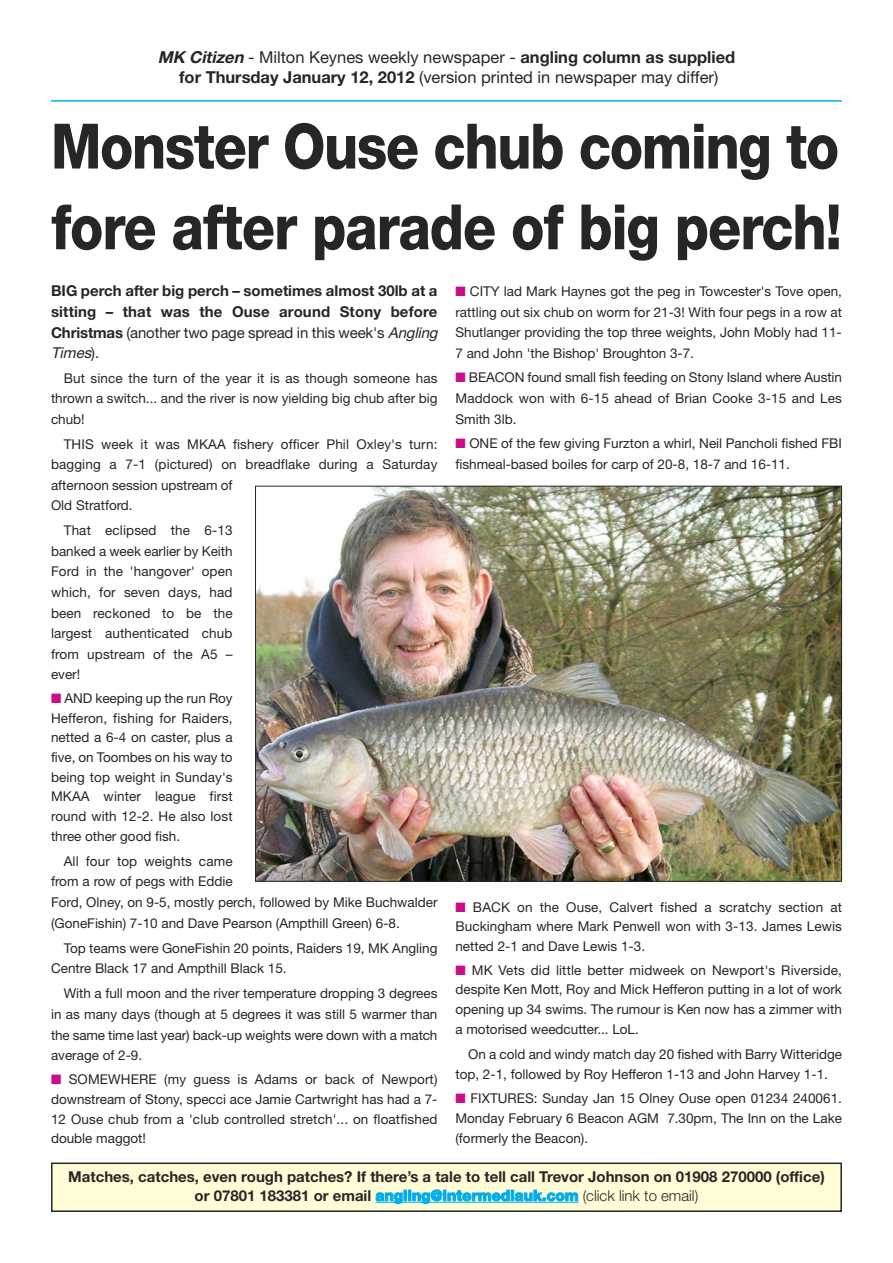
<style>
.page{position:relative;width:893px;height:1263px;background:#fff}
.page>*{position:absolute;margin:0;border:0;box-sizing:border-box;transform-origin:0 0}
.t1{font:800 62.55px/80.7px "Helvetica Neue";letter-spacing:-.025em;color:#272627;scale:.87 1}
.t2{font:16.5px/19.8px "Helvetica Neue";color:#272627;text-align:center}
.t3{font:700 15px/20.5px "Helvetica Neue";color:#272627}
.t4{font:13.5px/20.5px "Helvetica Neue";color:#272627;text-align:justify}
.s1{font-weight:700;font-style:italic}
.s2{font-weight:700}
.s3{font-weight:400}
.s4{font-weight:400;font-style:italic}
.s5{color:#ca0d89}
.s6{font-weight:800;color:#00aded}
.s7{font-weight:300}
</style>
<div class="page">
<hr style="left:51px;top:100px;width:791px;height:2px;background:#00aded">
<div style="left:52px;top:1163px;width:789px;height:48px;background:#fffcd6"></div>
<div style="left:51px;top:1162px;width:791px;height:50px;border:2px solid #272627"></div>
<hr style="left:375px;top:1202px;width:204px;height:1px;background:#00aded">
<img style="left:257px;top:488px;width:583px;height:392px">
<p class="t2" style="left:158px;top:49px;width:579px"><span class="s1">MK Citizen</span> - Milton Keynes weekly newspaper - <span class="s2">angling column as supplied for Thursday January 12, 2012</span> (version printed in newspaper may differ)</p>
<h1 class="t1" style="left:51px;top:111px;width:910px">Monster Ouse chub coming to fore after parade of big perch!</h1>
<p class="t3" style="left:51px;top:282px;width:391px">BIG perch after big perch – sometimes almost 30lb at a sitting – that was the Ouse around Stony before Christmas <span class="s3">(another two page spread in this week's</span> <span class="s4">Angling Times</span><span class="s3">) .</span></p>
<p class="t4" style="left:51px;top:369px;width:388px;text-indent:13px">But since the turn of the year it is as though someone has thrown a switch... and the river is now yielding big chub after big chub!</p>
<p class="t4" style="left:51px;top:435px;width:388px;text-align:left;text-indent:13px">THIS week it was MKAA fishery officer Phil Oxley's turn: bagging a 7-1 (pictured) on breadflake during a Saturday afternoon session upstream of<br>Old Stratford.</p>
<p class="t4" style="left:51px;top:521px;width:183px;text-indent:13px">That eclipsed the 6-13 banked a week earlier by Keith Ford in the 'hangover' open which, for seven days, had been reckoned to be the largest authenticated chub from upstream of the A5 – ever!</p>
<p class="t4" style="left:51px;top:690px;width:183px;line-height:19.6px"><span class="s5">■</span> AND keeping up the run Roy Hefferon, fishing for Raiders, netted a 6-4 on caster, plus a five, on Toombes on his way to being top weight in Sunday's MKAA winter league first round with 12-2. He also lost three other good fish.</p>
<p class="t4" style="left:51px;top:852px;width:388px;text-align:left;text-indent:13px">All four top weights came<br>from a row of pegs with Eddie<br>Ford, Olney, on 9-5, mostly perch, followed by Mike Buchwalder (GoneFishin) 7-10 and Dave Pearson (Ampthill Green) 6-8.</p>
<p class="t4" style="left:51px;top:939px;width:388px;text-indent:13px">Top teams were GoneFishin 20 points, Raiders 19, MK Angling<br>Centre Black 17 and Ampthill Black 15.</p>
<p class="t4" style="left:51px;top:984px;width:388px;text-indent:13px">With a full moon and the river temperature dropping 3 degrees in as many days (though at 5 degrees it was still 5 warmer than the same time last year) back-up weights were down with a match average of 2-9.</p>
<p class="t4" style="left:51px;top:1071px;width:388px;line-height:19.6px"><span class="s5">■</span> SOMEWHERE (my guess is Adams or back of Newport) downstream of Stony, specci ace Jamie Cartwright has had a 7- 12 Ouse chub from a 'club controlled stretch'... on floatfished double maggot!</p>
<p class="t4" style="left:455px;top:282px;width:388px"><span class="s5">■</span> CITY lad Mark Haynes got the peg in Towcester's Tove open, rattling out six chub on worm for 21-3! With four pegs in a row at Shutlanger providing the top three weights, John Mobly had 11- 7 and John 'the Bishop' Broughton 3-7.</p>
<p class="t4" style="left:455px;top:369px;width:388px"><span class="s5">■</span> BEACON found small fish feeding on Stony Island where Austin Maddock won with 6-15 ahead of Brian Cooke 3-15 and Les Smith 3lb.</p>
<p class="t4" style="left:455px;top:435px;width:388px"><span class="s5">■</span> ONE of the few giving Furzton a whirl, Neil Pancholi fished FBI fishmeal-based boiles for carp of 20-8, 18-7 and 16-11.</p>
<p class="t4" style="left:455px;top:898px;width:388px;line-height:19.6px"><span class="s5">■</span> BACK on the Ouse, Calvert fished a scratchy section at Buckingham where Mark Penwell won with 3-13. James Lewis netted 2-1 and Dave Lewis 1-3.</p>
<p class="t4" style="left:455px;top:961px;width:388px;line-height:19.6px"><span class="s5">■</span> MK Vets did little better midweek on Newport's Riverside, despite Ken Mott, Roy and Mick Hefferon putting in a lot of work opening up 34 swims. The rumour is Ken now has a zimmer with a motorised weedcutter... LoL.</p>
<p class="t4" style="left:455px;top:1045px;width:388px;text-indent:13px">On a cold and windy match day 20 fished with Barry Witteridge top, 2-1, followed by Roy Hefferon 1-13 and John Harvey 1-1.</p>
<p class="t4" style="left:455px;top:1090px;width:388px;line-height:19.6px"><span class="s5">■</span> FIXTURES: Sunday Jan 15 Olney Ouse open 01234 240061.<br>Monday February 6 Beacon AGM 7.30pm, The Inn on the Lake (formerly the Beacon).</p>
<p class="t3" style="left:68px;top:1168px;width:758px;line-height:19.2px;text-align:center">Matches, catches, even rough patches? If there’s a tale to tell call Trevor Johnson on 01908 270000 (office) or 07801 183381 or email <span class="s6">angling@intermediauk.com</span> <span class="s7">(click link to email)</span></p>
</div>
